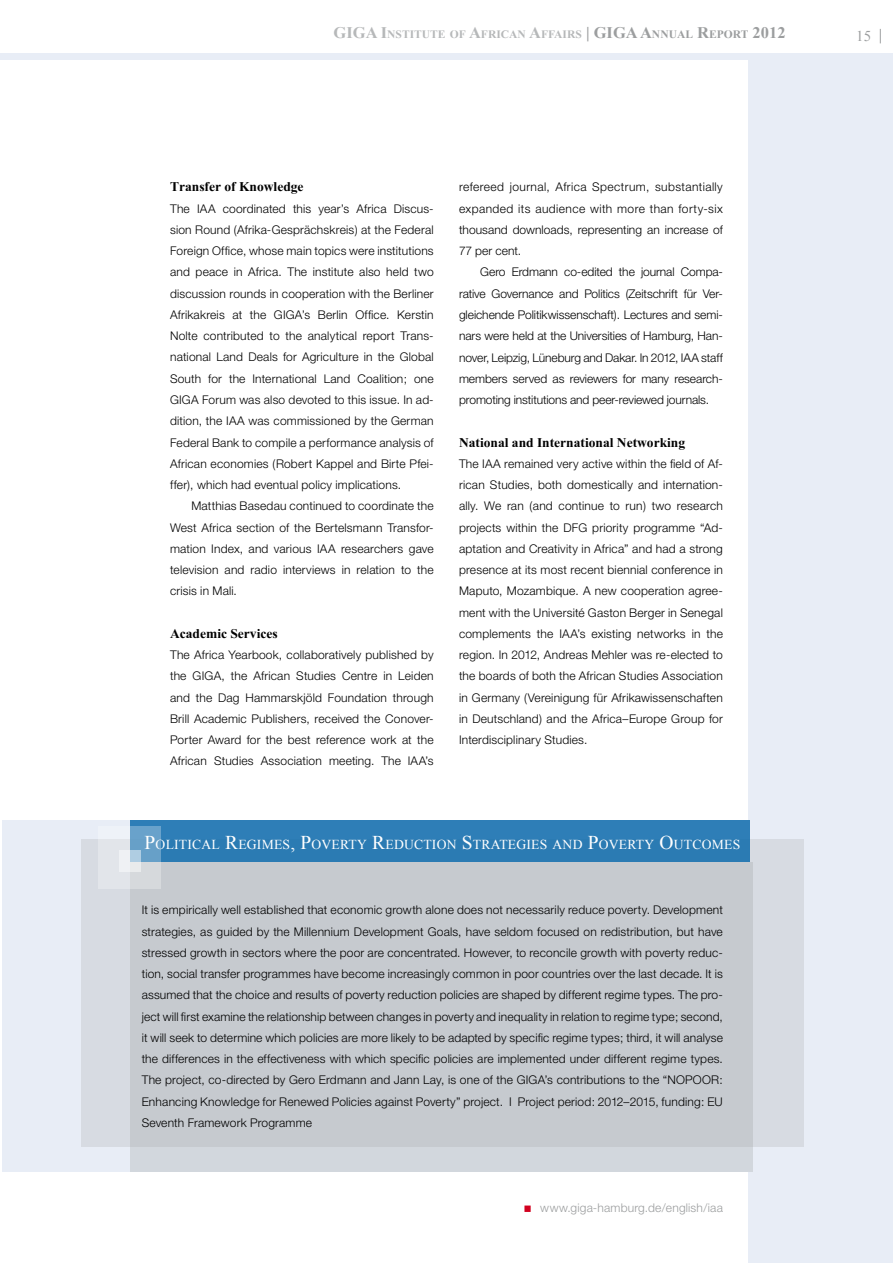
<style>
.page{position:relative;width:893px;height:1263px;background:#fff}
.page>*{position:absolute;margin:0;border:0;box-sizing:border-box;transform-origin:0 0}
.t1{font:700 16.5px "Times Beyrut Roman";color:#9c9e9f}
.t2{font:700 16.5px "Times Beyrut Roman";color:#b6b8b9}
.t3{font:15px "Times New Roman";color:#9c9e9f}
.t4{font:13.65px "Times New Roman";letter-spacing:.015em;color:#fff}
.t5{font:700 13.5px "Times Beyrut Roman";color:#000}
.t6{font:300 12px/21.3px "Helvetica Neue";letter-spacing:.01em;color:#000;text-align:justify}
.t7{font:300 12px "Helvetica Neue";letter-spacing:.015em;color:#9c9e9f}
.t8{font:700 11.55px "Times Beyrut Roman";color:#b6b8b9}
.t9{font:700 11.55px "Times Beyrut Roman";color:#9c9e9f}
.s1{font-size:16.5px}
.s2{font-family:"Times Beyrut Roman";font-weight:700;font-size:16.5px}
.s3{font-style:inherit}
.s4{font-size:19.5px}
.s5{font-family:"Helvetica Neue LT"}
</style>
<div class="page">
<div style="left:1px;top:53px;width:892px;height:6px;background:#e8edf6"></div>
<div style="left:748px;top:60px;width:145px;height:1203px;background:#e8edf6"></div>
<div style="left:2px;top:820px;width:780px;height:351px;background:#e8edf6"></div>
<div style="left:81px;top:839px;width:723px;height:308px;background:#d7dbe2"></div>
<div style="left:130px;top:862px;width:623px;height:309px;background:linear-gradient(to right,#c7cbd0,#c7cbd0)"></div>
<div style="left:130px;top:820px;width:620px;height:42px;background:#2b7bb3"></div>
<svg style="left:99px;top:826px;width:62px;height:62px"></svg>
<svg style="left:119px;top:851px;width:21px;height:21px"></svg>
<svg style="left:524px;top:1205px;width:7px;height:7px"></svg>
<h1 class="t2" style="left:334px;top:23px;width:12px">GIG</h1>
<p class="t8" style="left:366px;top:27px;width:184px"><span class="s1">A I</span>NSTITUTE OF <span class="s1">A</span>FRICAN <span class="s1">A</span>FFA</p>
<p class="t8" style="left:563px;top:27px;width:21px">IRS</p>
<p class="t3" style="left:856px;top:26px;width:28px">15 <span class="s2">|</span></p>
<h1 class="t1" style="left:586px;top:23px;width:20px"><span class="s3">|</span> GIG</h1>
<p class="t9" style="left:626px;top:27px;width:161px"><span class="s1">A A</span>NNUAL <span class="s1">R</span>EPORT <span class="s1">2012</span></p>
<p class="t5" style="left:170px;top:179px;width:135px">Transfer of Knowledge</p>
<p class="t6" style="left:170px;top:197px;width:265px">The IAA coordinated this year’s Africa Discus&shy;sion Round (Afrika-Gesprächskreis) at the Federal Foreign Office, whose main topics were institutions and peace in Africa. The institute also held two discussion rounds in cooperation with the Berliner Afrikakreis at the GIGA’s Berlin Office. Kerstin Nolte contributed to the analytical report Trans&shy;national Land Deals for Agriculture in the Global South for the International Land Coalition; one GIGA Forum was also devoted to this issue. In ad&shy;dition, the IAA was commissioned by the German Federal Bank to compile a performance analysis of African economies (Robert Kappel and Birte Pfei&shy;ffer), which had eventual policy implications.</p>
<p class="t6" style="left:170px;top:495px;width:265px;text-indent:21px">Matthias Basedau continued to coordinate the West Africa section of the Bertelsmann Transfor&shy;mation Index, and various IAA researchers gave television and radio interviews in relation to the crisis in Mali.</p>
<p class="t5" style="left:170px;top:626px;width:109px">Academic Services</p>
<p class="t6" style="left:170px;top:644px;width:265px">The Africa Yearbook, collaboratively published by the GIGA, the African Studies Centre in Leiden and the Dag Hammarskjöld Foundation through Brill Academic Publishers, received the Conover-Porter Award for the best reference work at the African Studies Association meeting. The IAA’s</p>
<p class="t6" style="left:459px;top:176px;width:265px">refereed journal, Africa Spectrum, substantially expanded its audience with more than forty-six thousand downloads, representing an increase of 77 per cent.</p>
<p class="t6" style="left:459px;top:261px;width:265px;text-indent:21px">Gero Erdmann co-edited the journal Compa&shy;rative Governance and Politics (Zeitschrift für Ver&shy;gleichende Politikwissenschaft). Lectures and semi&shy;nars were held at the Universities of Hamburg, Han&shy;nover, Leipzig, Lüneburg and Dakar. In 2012, IAA staff members served as reviewers for many research&shy;promoting institutions and peer-reviewed journals.</p>
<p class="t5" style="left:459px;top:434px;width:228px">National and International Networking</p>
<p class="t6" style="left:459px;top:453px;width:265px">The IAA remained very active within the field of Af&shy;rican Studies, both domestically and internation&shy;ally. We ran (and continue to run) two research projects within the DFG priority programme “Ad&shy;aptation and Creativity in Africa” and had a strong presence at its most recent biennial conference in Maputo, Mozambique. A new cooperation agree&shy;ment with the Université Gaston Berger in Senegal complements the IAA’s existing networks in the region. In 2012, Andreas Mehler was re-elected to the boards of both the African Studies Association in Germany (Vereinigung für Afrikawissenschaften in Deutschland) and the Africa–Europe Group for Interdisciplinary Studies.</p>
<p class="t4" style="left:145px;top:835px;width:597px"><span class="s4">P</span>OLITICAL <span class="s4">R</span>EGIMES<span class="s4">, P</span>OVERTY <span class="s4">R</span>EDUCTION <span class="s4">S</span> TRATEGIES AND <span class="s4">P</span>OVERTY <span class="s4">O</span>UTCOMES</p>
<p class="t6" style="left:142px;top:899px;width:583px">It is empirically well established that economic growth alone does not necessarily reduce poverty. Development strategies, as guided by the Millennium Development Goals, have seldom focused on redistribution, but have stressed growth in sectors where the poor are concentrated. However, to reconcile growth with poverty reduc&shy;tion, social transfer programmes have become increasingly common in poor countries over the last decade. It is assumed that the choice and results of poverty reduction policies are shaped by different regime types. The pro&shy;ject will first examine the relationship between changes in poverty and inequality in relation to regime type; second, it will seek to determine which policies are more likely to be adapted by specific regime types; third, it will analyse the differences in the effectiveness with which specific policies are implemented under different regime types.<br>The project, co-directed by Gero Erdmann and Jann Lay, is one of the GIGA’s contributions to the “NOPOOR:<br>Enhancing Knowledge for Renewed Policies against Poverty” project. <span class="s5">I</span> Project period: 2012–2015, funding: EU Seventh Framework Programme</p>
<p class="t7" style="left:540px;top:1200px;width:184px">www.giga-hamburg.de/english/iaa</p>
</div>
